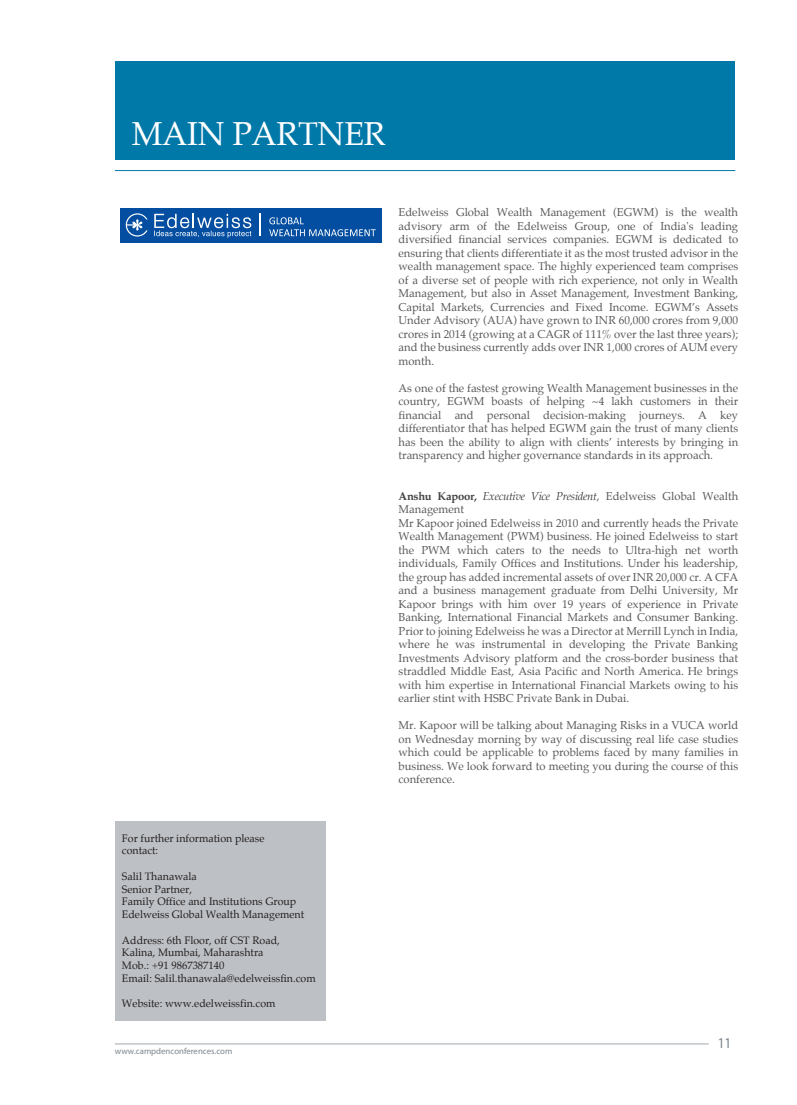
<style>
.page{position:relative;width:797px;height:1105px;background:#fff}
.page>*{position:absolute;margin:0;border:0;box-sizing:border-box;transform-origin:0 0}
.t1{font:32.5px "Palatino";letter-spacing:-.01em;color:#fff}
.t2{font:300 15px "Myriad Pro";color:#7c858c;scale:.9 1}
.t3{font:11.25px/13.5px "Palatino";color:#58595b;text-align:justify}
.t4{font:10.62px/12.8px "Palatino";color:#231f20}
.t5{font:8.75px "Myriad Pro";color:#7c858c}
.s1{font-weight:700;color:#404041}
.s2{font-style:italic;color:#404041}
</style>
<div class="page">
<hr style="left:115px;top:1043px;width:593px;height:1px;background:#a2a8ad">
<div style="left:115px;top:821px;width:210px;height:199px;background:#bdc0c4"></div>
<div style="left:115px;top:62px;width:620px;height:98px;background:#0078a8"></div>
<hr style="left:115px;top:170px;width:620px;height:1px;background:#0078a8">
<div style="left:120px;top:208px;width:262px;height:34px;background:#034ea1"></div>
<svg style="left:269px;top:217px;width:107px;height:19px"></svg>
<hr style="left:259px;top:214px;width:2px;height:22px;background:#fff">
<svg style="left:126px;top:213px;width:22px;height:24px"></svg>
<svg style="left:154px;top:214px;width:97px;height:24px"></svg>
<h1 class="t1" style="left:132px;top:107px;width:255px">MAIN PARTNER</h1>
<p class="t4" style="left:122px;top:831px;width:144px">For further information please contact:</p>
<p class="t4" style="left:122px;top:870px;width:184px">Salil Thanawala<br>Senior Partner,<br>Family Office and Institutions Group<br>Edelweiss Global Wealth Management</p>
<p class="t4" style="left:122px;top:933px;width:195px">Address: 6th Floor, off CST Road,<br>Kalina, Mumbai, Maharashtra<br>Mob.: +91 9867387140<br>Email: Salil.thanawala@edelweissfin.com</p>
<p class="t4" style="left:122px;top:997px;width:155px">Website: www.edelweissfin.com</p>
<p class="t5" style="left:115px;top:1045px;width:119px">www.campdenconferences.com</p>
<p class="t3" style="left:398px;top:205px;width:341px">Edelweiss Global Wealth Management (EGWM) is the wealth advisory arm of the Edelweiss Group, one of India's leading diversified financial services companies. EGWM is dedicated to ensuring that clients differentiate it as the most trusted advisor in the wealth management space. The highly experienced team comprises of a diverse set of people with rich experience, not only in Wealth Management, but also in Asset Management, Investment Banking, Capital Markets, Currencies and Fixed Income. EGWM’s Assets Under Advisory (AUA) have grown to INR 60,000 crores from 9,000 crores in 2014 (growing at a CAGR of 111% over the last three years); and the business currently adds over INR 1,000 crores of AUM every month.</p>
<p class="t3" style="left:398px;top:381px;width:341px">As one of the fastest growing Wealth Management businesses in the country, EGWM boasts of helping ~4 lakh customers in their financial and personal decision-making journeys. A key differentiator that has helped EGWM gain the trust of many clients has been the ability to align with clients’ interests by bringing in transparency and higher governance standards in its approach.</p>
<p class="t3" style="left:398px;top:489px;width:341px;text-align:left"><span class="s1">Anshu Kapoor,</span> <span class="s2">Executive Vice President,</span> Edelweiss Global Wealth Management<br>Mr Kapoor joined Edelweiss in 2010 and currently heads the Private Wealth Management (PWM) business. He joined Edelweiss to start the PWM which caters to the needs to Ultra-high net worth individuals, Family Offices and Institutions. Under his leadership, the group has added incremental assets of over INR 20,000 cr. A CFA and a business management graduate from Delhi University, Mr Kapoor brings with him over 19 years of experience in Private Banking, International Financial Markets and Consumer Banking.<br>Prior to joining Edelweiss he was a Director at Merrill Lynch in India, where he was instrumental in developing the Private Banking Investments Advisory platform and the cross-border business that straddled Middle East, Asia Pacific and North America. He brings with him expertise in International Financial Markets owing to his earlier stint with HSBC Private Bank in Dubai.</p>
<p class="t3" style="left:398px;top:718px;width:341px">Mr. Kapoor will be talking about Managing Risks in a VUCA world on Wednesday morning by way of discussing real life case studies which could be applicable to problems faced by many families in business. We look forward to meeting you during the course of this conference.</p>
<h2 class="t2" style="left:717px;top:1034px;width:17px">11</h2>
</div>
